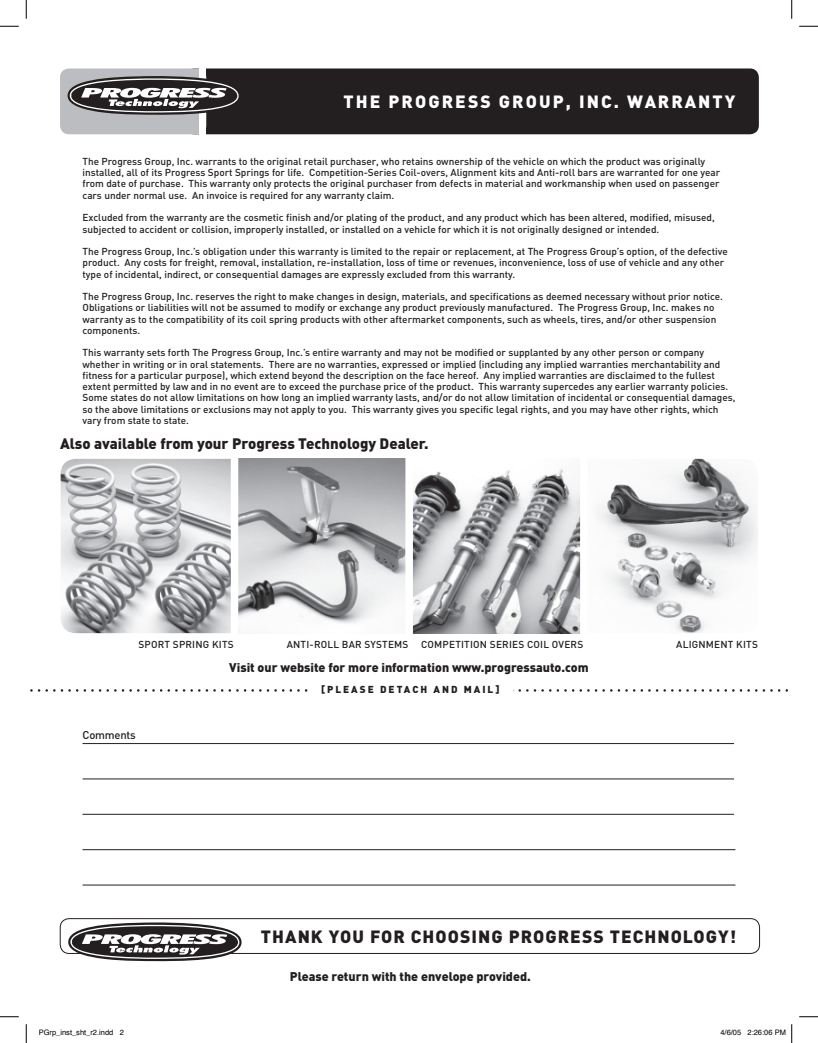
<style>
.page{position:relative;width:818px;height:1043px;background:#fff}
.page>*{position:absolute;margin:0;border:0;box-sizing:border-box;transform-origin:0 0}
.t1{font:900 17.5px "DINCE";letter-spacing:.06em;color:#231f20}
.t2{font:900 17.5px "DINCE";letter-spacing:.12em;color:#fff}
.t3{font:900 15px "DINCE";color:#231f20}
.t4{font:900 12.5px "DINCE";color:#231f20}
.t5{font:500 11.25px "DINCE";letter-spacing:-.02em;color:#231f20}
.t6{font:500 10px/11.2px "DINCE";color:#231f20}
.t7{font:500 10px "DINCE";letter-spacing:.02em;color:#231f20}
.t8{font:900 10px "DINCE";letter-spacing:.2em;color:#231f20}
.t9{font:7.5px "Helvetica";color:#000}
</style>
<div class="page">
<img style="left:260px;top:459px;width:498px;height:174px">
<div style="left:241px;top:68px;width:517px;height:66px;background:#231f20"></div>
<svg style="left:60px;top:68px;width:181px;height:66px;background:#858485"></svg>
<img style="left:61px;top:459px;width:199px;height:174px">
<div style="left:231px;top:447px;width:7px;height:199px;background:#fff"></div>
<div style="left:405px;top:447px;width:8px;height:199px;background:#fff"></div>
<div style="left:580px;top:447px;width:7px;height:199px;background:#fff"></div>
<svg style="left:30px;top:689px;width:758px;height:2px"></svg>
<div style="left:308px;top:679px;width:204px;height:20px;background:#fff"></div>
<svg style="left:60px;top:918px;width:700px;height:43px"></svg>
<hr style="left:82px;top:743px;width:652px;height:1px;background:#231f20">
<hr style="left:82px;top:778px;width:652px;height:1px;background:#231f20">
<hr style="left:82px;top:849px;width:653px;height:1px;background:#231f20">
<hr style="left:82px;top:814px;width:652px;height:1px;background:#231f20">
<hr style="left:82px;top:884px;width:653px;height:1px;background:#231f20">
<svg style="left:0;top:25px;width:19px;height:2px"></svg>
<svg style="left:799px;top:25px;width:19px;height:2px"></svg>
<svg style="left:0;top:1016px;width:19px;height:1px"></svg>
<svg style="left:799px;top:1016px;width:19px;height:1px"></svg>
<svg style="left:25px;top:0;width:2px;height:19px"></svg>
<svg style="left:25px;top:1024px;width:2px;height:18px"></svg>
<svg style="left:791px;top:0;width:1px;height:19px"></svg>
<svg style="left:791px;top:1024px;width:1px;height:18px"></svg>
<h1 class="t2" style="left:343px;top:89px;width:393px">THE PROGRESS GROUP, INC. WARRANTY</h1>
<p class="t6" style="left:82px;top:155px;width:639px">The Progress Group, Inc. warrants to the original retail purchaser, who retains ownership of the vehicle on which the product was originally installed, all of its Progress Sport Springs for life. Competition-Series Coil-overs, Alignment kits and Anti-roll bars are warranted for one year from date of purchase. This warranty only protects the original purchaser from defects in material and workmanship when used on passenger cars under normal use. An invoice is required for any warranty claim.</p>
<p class="t6" style="left:82px;top:212px;width:633px">Excluded from the warranty are the cosmetic finish and/or plating of the product, and any product which has been altered, modified, misused, subjected to accident or collision, improperly installed, or installed on a vehicle for which it is not originally designed or intended.</p>
<p class="t6" style="left:82px;top:245px;width:646px">The Progress Group, Inc.’s obligation under this warranty is limited to the repair or replacement, at The Progress Group’s option, of the defective product. Any costs for freight, removal, installation, re-installation, loss of time or revenues, inconvenience, loss of use of vehicle and any other type of incidental, indirect, or consequential damages are expressly excluded from this warranty.</p>
<p class="t6" style="left:82px;top:290px;width:642px">The Progress Group, Inc. reserves the right to make changes in design, materials, and specifications as deemed necessary without prior notice.<br>Obligations or liabilities will not be assumed to modify or exchange any product previously manufactured. The Progress Group, Inc. makes no warranty as to the compatibility of its coil spring products with other aftermarket components, such as wheels, tires, and/or other suspension components.</p>
<p class="t6" style="left:82px;top:347px;width:654px">This warranty sets forth The Progress Group, Inc.’s entire warranty and may not be modified or supplanted by any other person or company whether in writing or in oral statements. There are no warranties, expressed or implied (including any implied warranties merchantability and fitness for a particular purpose), which extend beyond the description on the face hereof. Any implied warranties are disclaimed to the fullest extent permitted by law and in no event are to exceed the purchase price of the product. This warranty supercedes any earlier warranty policies.<br>Some states do not allow limitations on how long an implied warranty lasts, and/or do not allow limitation of incidental or consequential damages, so the above limitations or exclusions may not apply to you. This warranty gives you specific legal rights, and you may have other rights, which vary from state to state.</p>
<h2 class="t3" style="left:60px;top:434px;width:370px">Also available from your Progress Technology Dealer.</h2>
<p class="t7" style="left:138px;top:638px;width:97px">SPORT SPRING KITS</p>
<p class="t7" style="left:287px;top:638px;width:123px">ANTI-ROLL BAR SYSTEMS</p>
<p class="t7" style="left:421px;top:638px;width:164px">COMPETITION SERIES COIL OVERS</p>
<p class="t7" style="left:676px;top:638px;width:83px">ALIGNMENT KITS</p>
<p class="t8" style="left:321px;top:683px;width:180px">[PLEASE DETACH AND MAIL]</p>
<p class="t4" style="left:229px;top:658px;width:361px">Visit our website for more information www.progressauto.com</p>
<p class="t5" style="left:82px;top:728px;width:55px">Comments</p>
<h1 class="t1" style="left:261px;top:925px;width:476px">THANK YOU FOR CHOOSING PROGRESS TECHNOLOGY!</h1>
<p class="t4" style="left:290px;top:967px;width:242px">Please return with the envelope provided.</p>
<p class="t9" style="left:39px;top:1027px;width:87px">PGrp_inst_sht_r2.indd 2</p>
<p class="t9" style="left:720px;top:1027px;width:67px">4/6/05 2:26:06 PM</p>
</div>
